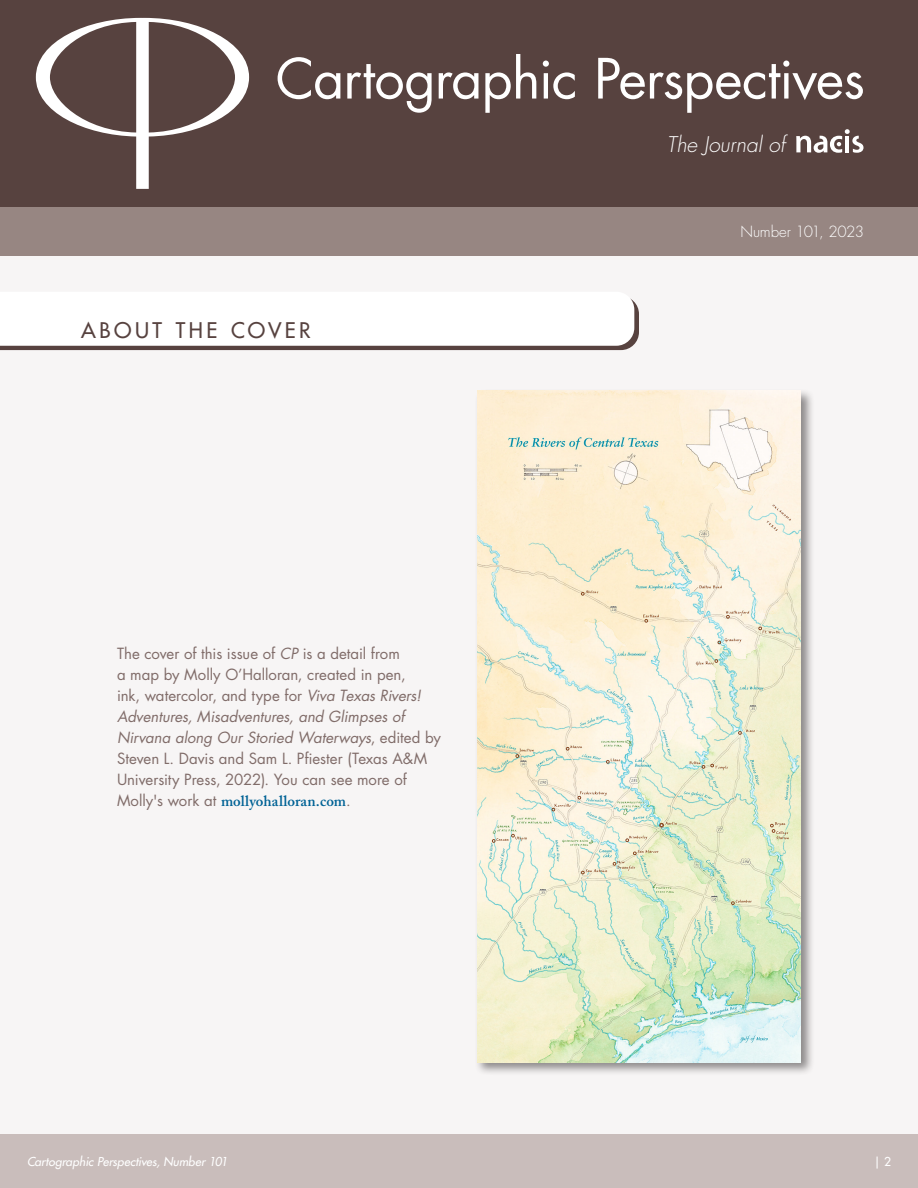
<style>
.page{position:relative;width:918px;height:1188px;background:#fff}
.page>*{position:absolute;margin:0;border:0;box-sizing:border-box;transform-origin:0 0}
.t1{font:54px "Futura Std";letter-spacing:-.015em;color:#fff}
.Greater_Header{font:500 21px "Futura Std";letter-spacing:.165em;color:#57423f}
.t2{font:italic 300 21px "Futura Std";color:#fff}
.Figure_Caption{font:15px/21px "Futura Std";color:#806c69}
.t3{font:300 15px "Futura Std";letter-spacing:-.015em;color:#fff}
.t4{font:italic 500 12px "Futura Std";letter-spacing:.005em;color:#fff}
.t5{font:500 12px "Futura Std";color:#fff}
.s1{font-style:italic}
.s2{font-family:"Adobe Caslon Pro";font-weight:600;color:#006295}
</style>
<div class="page">
<div style="left:0;top:1134px;width:918px;height:54px;background:#c9bdbb"></div>
<div style="left:0;top:0;width:918px;height:1134px;background:#f7f5f5"></div>
<div style="left:0;top:0;width:918px;height:207px;background:#57423f"></div>
<div style="left:0;top:207px;width:918px;height:48px;background:#978682"></div>
<svg style="left:0;top:298px;width:639px;height:52px"></svg>
<svg style="left:36px;top:18px;width:213px;height:171px"></svg>
<div style="left:474px;top:388px;width:340px;height:688px;background:#231f20;opacity:.5"></div>
<img style="left:477px;top:391px;width:324px;height:671px">
<svg style="left:796px;top:129px;width:68px;height:24px"></svg>
<p class="t1" style="left:276px;top:44px;width:591px">Cartographic Perspectives</p>
<p class="t2" style="left:667px;top:132px;width:120px">The Journal of</p>
<p class="Greater_Header" style="left:81px;top:317px;width:231px">ABOUT THE COVER</p>
<p class="Figure_Caption" style="left:117px;top:643px;width:325px">The cover of this issue of <span class="s1">CP</span> is a detail from<br>a map by Molly O’Halloran, created in pen,<br>ink, watercolor, and type for <span class="s1">Viva Texas Rivers!<br>Adventures, Misadventures, and Glimpses of Nirvana along Our Storied Waterways</span>, edited by Steven L. Davis and Sam L. Pfiester (Texas A&amp;M University Press, 2022). You can see more of Molly's work at <span class="s2">mollyohalloran.com</span>.</p>
<p class="t3" style="left:740px;top:223px;width:125px">Number 101, 2023</p>
<p class="t4" style="left:27px;top:1154px;width:202px">Cartographic Perspectives, Number 101</p>
<p class="t5" style="left:874px;top:1154px;width:19px">| 2</p>
</div>
